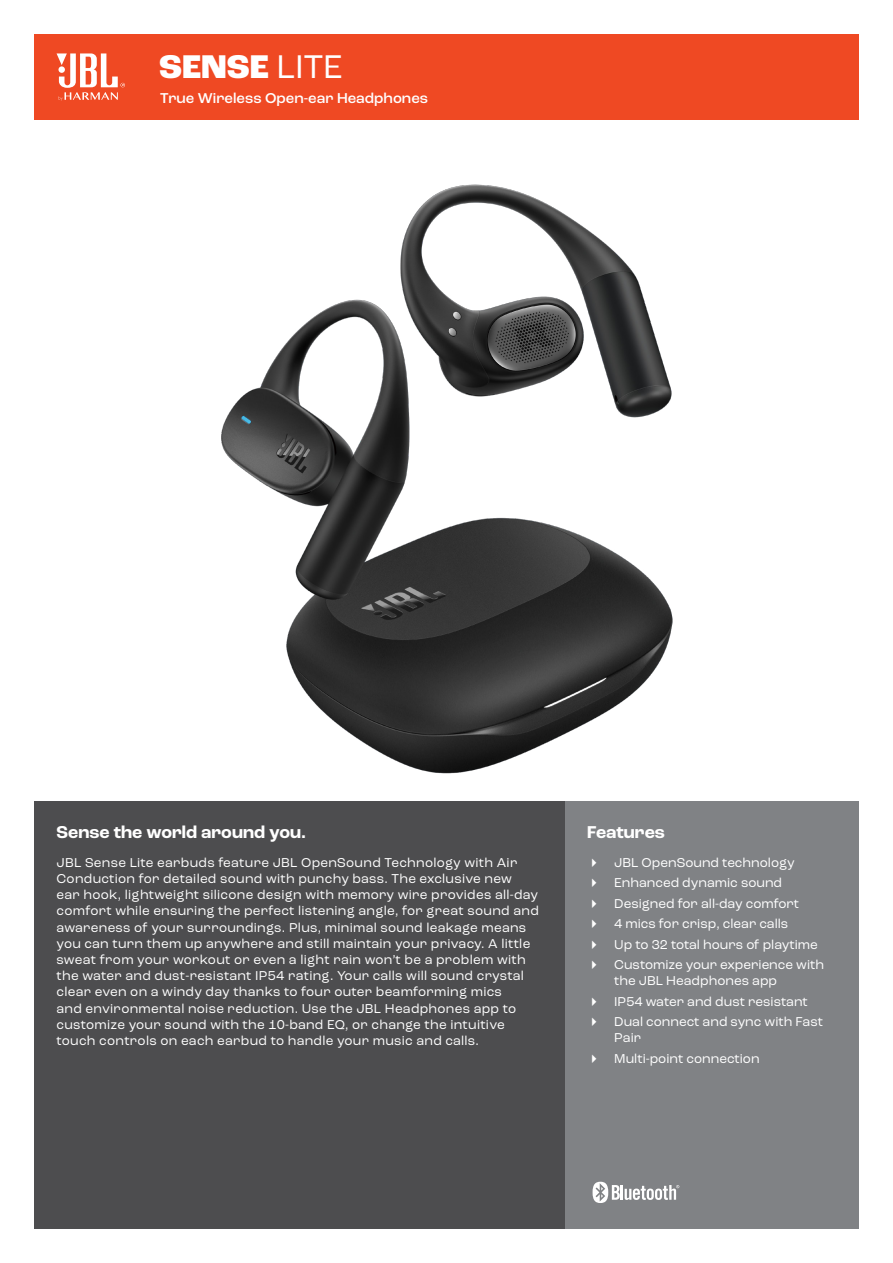
<style>
.page{position:relative;width:893px;height:1263px;background:#fff}
.page>*{position:absolute;margin:0;border:0;box-sizing:border-box;transform-origin:0 0}
.t1{font:800 34.5px "Roc Grotesk";color:#fff}
.t2{font:700 18px "Roc Grotesk";color:#fff}
.t3{font:500 15px "Roc Grotesk";color:#fff}
.t4{font:13.5px/16.2px "Roc Grotesk";letter-spacing:.02em;color:#fff}
.t5{font:13.5px/20.4px "Roc Grotesk";color:#fff}
.s1{font-weight:400}
</style>
<div class="page">
<img style="left:221px;top:184px;width:452px;height:590px">
<div style="left:565px;top:801px;width:294px;height:428px;background:#808285"></div>
<div style="left:34px;top:801px;width:531px;height:428px;background:#4d4d4f"></div>
<div style="left:34px;top:34px;width:825px;height:85px;background:#ef4923"></div>
<svg style="left:57px;top:53px;width:68px;height:48px"></svg>
<svg style="left:593px;top:1182px;width:86px;height:21px"></svg>
<h1 class="t1" style="left:159px;top:45px;width:185px">SENSE <span class="s1">LITE</span></h1>
<p class="t3" style="left:160px;top:89px;width:269px">True Wireless Open-ear Headphones</p>
<h2 class="t2" style="left:57px;top:821px;width:251px">Sense the world around you.</h2>
<p class="t4" style="left:57px;top:854px;width:484px">JBL Sense Lite earbuds feature JBL OpenSound Technology with Air Conduction for detailed sound with punchy bass. The exclusive new<br>ear hook, lightweight silicone design with memory wire provides all-day comfort while ensuring the perfect listening angle, for great sound and awareness of your surroundings. Plus, minimal sound leakage means you can turn them up anywhere and still maintain your privacy. A little sweat from your workout or even a light rain won’t be a problem with the water and dust-resistant IP54 rating. Your calls will sound crystal clear even on a windy day thanks to four outer beamforming mics<br>and environmental noise reduction. Use the JBL Headphones app to customize your sound with the 10-band EQ, or change the intuitive touch controls on each earbud to handle your music and calls.</p>
<h2 class="t2" style="left:587px;top:821px;width:79px">Features</h2>
<p class="t5" style="left:614px;top:852px;width:211px">JBL OpenSound technology<br>Enhanced dynamic sound<br>Designed for all-day comfort<br>4 mics for crisp, clear calls<br>Up to 32 total hours of playtime<br>Customize your experience with</p>
<p class="t5" style="left:614px;top:970px;width:210px">the JBL Headphones app<br>IP54 water and dust resistant<br>Dual connect and sync with Fast</p>
<p class="t5" style="left:614px;top:1028px;width:147px">Pair<br>Multi-point connection</p>
</div>
